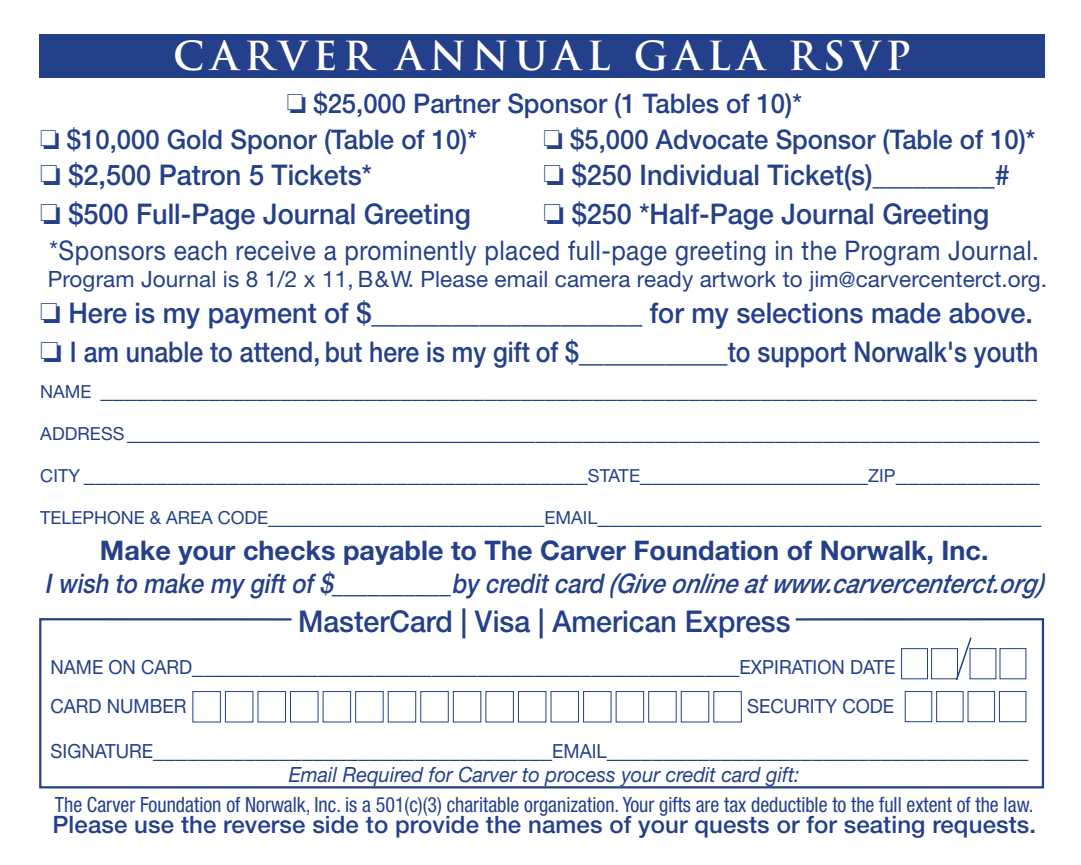
<style>
.page{position:relative;width:1081px;height:865px;background:#fff}
.page>*{position:absolute;margin:0;border:0;box-sizing:border-box;transform-origin:0 0}
.t1{font:700 39px "Trajan Pro";letter-spacing:.15em;color:#fff}
.t2{font:500 30px "Helvetica Neue";color:#24408a;scale:.95 1}
.t3{font:500 28.5px "Helvetica Neue";color:#24408a;scale:.95 1}
.t4{font:500 28.5px "Helvetica Neue";color:#24408a;scale:.87 1}
.t5{font:700 27px/33px "Helvetica Neue";color:#24408a;text-align:center}
.t6{font:500 27px "Helvetica Neue";color:#24408a;scale:.95 1}
.t7{font:27px "Helvetica Neue";letter-spacing:.02em;color:#24408a;scale:.9 1}
.t8{font:24px/42px "Helvetica Neue";color:#24408a}
.t9{font:24px "Helvetica Neue";color:#24408a;scale:.95 1}
.t10{font:500 24px "Helvetica Neue";letter-spacing:.005em;color:#24408a}
.t11{font:22.5px "Helvetica Neue";letter-spacing:.005em;color:#24408a}
.t12{font:condensed 21px "Helvetica Neue";color:#24408a;scale:.95 1}
.t13{font:italic 21px "Helvetica Neue";color:#24408a;scale:.95 1}
.t14{font:19.5px "Helvetica Neue";color:#24408a;scale:.95 1}
.s1{font-size:21px}
.s2{font-size:18px}
.s3{font-weight:500;font-style:italic}
.s4{font-size:19.5px}
</style>
<div class="page">
<div style="left:39px;top:34px;width:1006px;height:43px;background:#24408a"></div>
<svg style="left:39px;top:618px;width:1006px;height:171px"></svg>
<h1 class="t1" style="left:173px;top:40px;width:739px">CARVER ANNUAL GALA RSVP</h1>
<p class="t6" style="left:287px;top:81px;width:544px">□ $25,000 Partner Sponsor (1 Tables of 10)*</p>
<p class="t6" style="left:40px;top:117px;width:461px">□ $10,000 Gold Sponor (Table of 10)*</p>
<p class="t6" style="left:544px;top:117px;width:519px">□ $5,000 Advocate Sponsor (Table of 10)*</p>
<p class="t3" style="left:40px;top:151px;width:351px">□ $2,500 Patron 5 Tickets*</p>
<p class="t3" style="left:544px;top:151px;width:492px">□ $250 Individual Ticket(s)_________#</p>
<p class="t3" style="left:40px;top:190px;width:455px">□ $500 Full-Page Journal Greeting</p>
<p class="t3" style="left:544px;top:190px;width:470px">□ $250 *Half-Page Journal Greeting</p>
<p class="t7" style="left:50px;top:240px;width:1101px">*Sponsors each receive a prominently placed full-page greeting in the Program Journal.</p>
<p class="t11" style="left:48px;top:271px;width:1001px">Program Journal is 8 1/2 x 11, B&amp;W. Please email camera ready artwork to jim<span class="s1">@</span>carvercenterct.org.</p>
<p class="t3" style="left:40px;top:289px;width:1046px">□ Here is my payment of $____________________ for my selections made above.</p>
<p class="t4" style="left:40px;top:328px;width:1148px">□ I am unable to attend, but here is my gift of $____________to support Norwalk's youth</p>
<p class="t8" style="left:40px;top:370px;width:1003px"><span class="s2">NAME</span> ______________________________________________________________________________ <span class="s2">ADDRESS</span>____________________________________________________________________________ <span class="s2">CITY</span> __________________________________________<span class="s2">STATE</span>___________________<span class="s2">ZIP</span>____________ <span class="s2">TELEPHONE &amp; AREA CODE</span>_______________________<span class="s2">EMAIL</span>_____________________________________</p>
<p class="t5" style="left:45px;top:534px;width:1001px">Make your checks payable to The Carver Foundation of Norwalk, Inc.<br><span class="s3">I wish to make my gift of $__________by credit card</span> <span class="s3">(Give online at www.carvercenterct.org)</span></p>
<p class="t2" style="left:298px;top:597px;width:520px">MasterCard | Visa | American Express</p>
<p class="t9" style="left:51px;top:656px;width:891px"><span class="s4">NAME ON CARD</span>________________________________________________<span class="s4">EXPIRATION DATE</span></p>
<p class="t14" style="left:51px;top:699px;width:144px">CARD NUMBER</p>
<p class="t14" style="left:747px;top:699px;width:156px">SECURITY CODE</p>
<p class="t9" style="left:51px;top:740px;width:1031px"><span class="s4">SIGNATURE</span>___________________________________<span class="s4">EMAIL</span>_____________________________________</p>
<p class="t13" style="left:289px;top:759px;width:539px">Email Required for Carver to process your credit card gift:</p>
<p class="t12" style="left:55px;top:797px;width:1032px">The Carver Foundation of Norwalk, Inc. is a 501(c)(3) charitable organization. Your gifts are tax deductible to the full extent of the law.</p>
<p class="t10" style="left:52px;top:805px;width:985px">Please use the reverse side to provide the names of your quests or for seating requests.</p>
</div>
